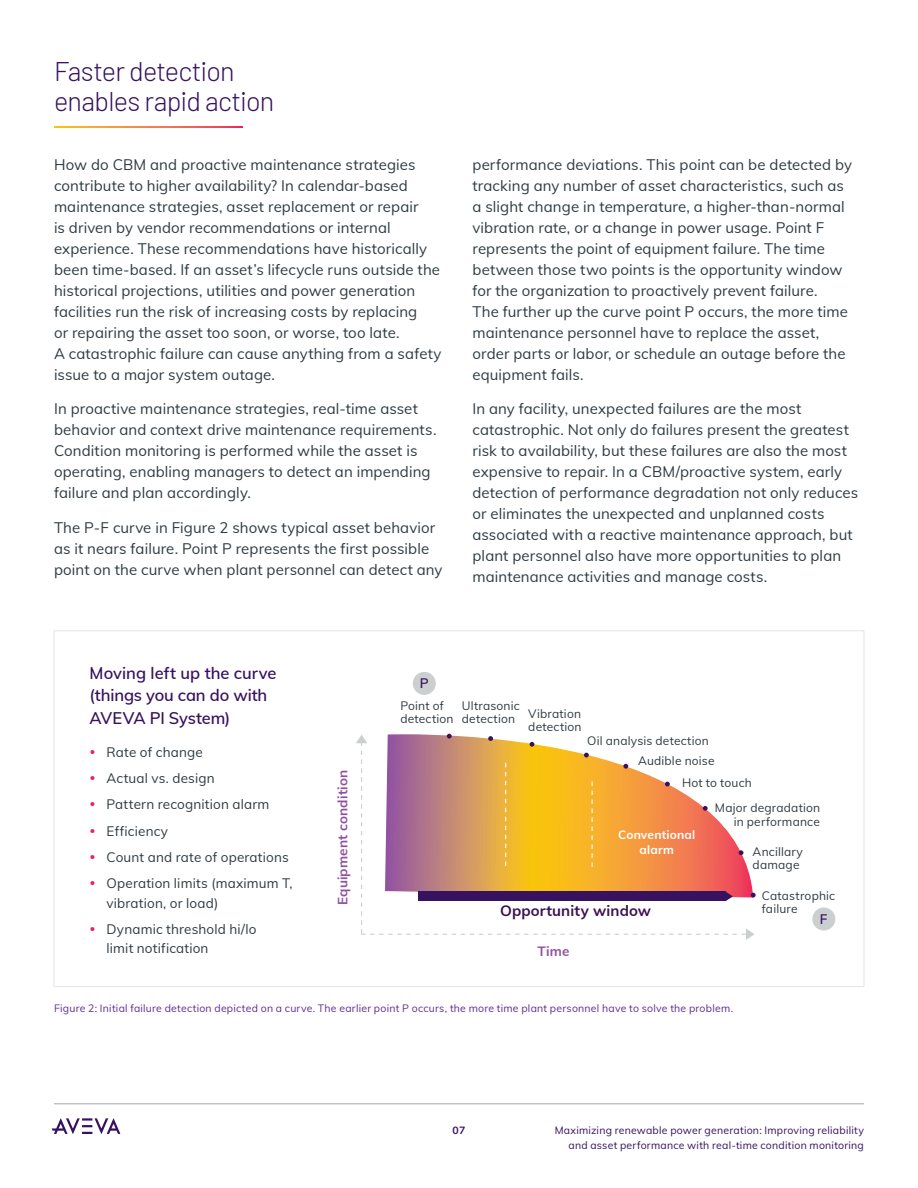
<style>
.page{position:relative;width:918px;height:1188px;background:#fff}
.page>*{position:absolute;margin:0;border:0;box-sizing:border-box;transform-origin:0 0}
.REBRAND_-_H3_Interna{font:300 27px/30px "Barlow";letter-spacing:-.025em;color:#371260}
.REBRAND_-_Subheadlin{font:600 16.5px/22.5px "Muli";letter-spacing:-.005em;color:#371260}
.Body_Copy{font:15px/21px "Muli";letter-spacing:.005em;color:#2f3b41}
.REBRAND_-_Subheadlin-2{font:700 15px "Muli";letter-spacing:.01em;color:#3d1152}
.t1{font:13.5px/19.5px "Muli";letter-spacing:.01em;color:#2f3b41}
.REBRAND_-_Subheadlin-3{font:700 13.5px "Muli";letter-spacing:.01em;color:#9252a1}
.REBRAND_-_Subheadlin-4{font:600 13.5px "Muli";color:#371260}
.REBRAND_-_Body_Copy{font:12px/13.5px "Muli";letter-spacing:.015em;color:#2f3b41}
.REBRAND_-_Subheadlin-5{font:700 12px/15px "Muli";letter-spacing:.015em;color:#fff;text-align:center}
.REBRAND_-_Image___Gr{font:10.5px "Muli";letter-spacing:.02em;color:#5a3092}
.t2{font:10.5px/15px "Muli";letter-spacing:.02em;color:#371260;text-align:right}
.t3{font:700 10.5px "Muli";color:#371260}
</style>
<div class="page">
<hr style="left:54px;top:1104px;width:810px;height:1px;background:#a3a7a9">
<svg style="left:52px;top:1118px;width:68px;height:16px"></svg>
<svg style="left:54px;top:126px;width:189px;height:2px"></svg>
<svg style="left:356px;top:734px;width:400px;height:206px"></svg>
<div style="left:413px;top:672px;width:23px;height:23px;background:#cccfd0;border-radius:50%"></div>
<div style="left:812px;top:907px;width:23px;height:23px;background:#cccfd0;border-radius:50%"></div>
<p class="REBRAND_-_H3_Interna" style="left:54px;top:54px;width:222px">Faster detection enables rapid action</p>
<p class="Body_Copy" style="left:54px;top:153px;width:389px">How do CBM and proactive maintenance strategies contribute to higher availability? In calendar-based maintenance strategies, asset replacement or repair<br>is driven by vendor recommendations or internal experience. These recommendations have historically been time-based. If an asset’s lifecycle runs outside the historical projections, utilities and power generation facilities run the risk of increasing costs by replacing<br>or repairing the asset too soon, or worse, too late.<br>A catastrophic failure can cause anything from a safety issue to a major system outage.</p>
<p class="Body_Copy" style="left:54px;top:398px;width:384px">In proactive maintenance strategies, real-time asset behavior and context drive maintenance requirements.<br>Condition monitoring is performed while the asset is operating, enabling managers to detect an impending failure and plan accordingly.</p>
<p class="Body_Copy" style="left:54px;top:516px;width:390px">The P-F curve in Figure 2 shows typical asset behavior as it nears failure. Point P represents the first possible point on the curve when plant personnel can detect any</p>
<p class="Body_Copy" style="left:472px;top:153px;width:381px">performance deviations. This point can be detected by tracking any number of asset characteristics, such as a slight change in temperature, a higher-than-normal vibration rate, or a change in power usage. Point F represents the point of equipment failure. The time between those two points is the opportunity window for the organization to proactively prevent failure.<br>The further up the curve point P occurs, the more time maintenance personnel have to replace the asset, order parts or labor, or schedule an outage before the equipment fails.</p>
<p class="Body_Copy" style="left:472px;top:398px;width:387px">In any facility, unexpected failures are the most catastrophic. Not only do failures present the greatest risk to availability, but these failures are also the most expensive to repair. In a CBM/proactive system, early detection of performance degradation not only reduces or eliminates the unexpected and unplanned costs associated with a reactive maintenance approach, but plant personnel also have more opportunities to plan maintenance activities and manage costs.</p>
<p class="REBRAND_-_Subheadlin" style="left:90px;top:661px;width:189px">Moving left up the curve (things you can do with<br>AVEVA PI System)</p>
<p class="t1" style="left:107px;top:742px;width:98px">Rate of change</p>
<p class="t1" style="left:107px;top:768px;width:110px">Actual vs. design</p>
<p class="t1" style="left:107px;top:794px;width:164px">Pattern recognition alarm</p>
<p class="t1" style="left:107px;top:820px;width:63px">Efficiency</p>
<p class="t1" style="left:107px;top:847px;width:184px">Count and rate of operations</p>
<p class="t1" style="left:107px;top:873px;width:188px">Operation limits (maximum T, vibration, or load)</p>
<p class="t1" style="left:107px;top:919px;width:152px">Dynamic threshold hi/lo limit notification</p>
<p class="REBRAND_-_Subheadlin-3" style="left:333px;top:905px;width:137px;rotate:-90deg">Equipment condition</p>
<p class="REBRAND_-_Subheadlin-4" style="left:420px;top:673px;width:10px">P</p>
<p class="REBRAND_-_Body_Copy" style="left:400px;top:698px;width:55px">Point of detection</p>
<p class="REBRAND_-_Body_Copy" style="left:462px;top:698px;width:59px">Ultrasonic detection</p>
<p class="REBRAND_-_Body_Copy" style="left:528px;top:706px;width:55px">Vibration detection</p>
<p class="REBRAND_-_Body_Copy" style="left:587px;top:734px;width:123px">Oil analysis detection</p>
<p class="REBRAND_-_Body_Copy" style="left:638px;top:753px;width:78px">Audible noise</p>
<p class="REBRAND_-_Body_Copy" style="left:682px;top:775px;width:71px">Hot to touch</p>
<p class="REBRAND_-_Body_Copy" style="left:715px;top:801px;width:107px;text-align:right">Major degradation in performance</p>
<p class="REBRAND_-_Body_Copy" style="left:753px;top:844px;width:52px">Ancillary damage</p>
<p class="REBRAND_-_Body_Copy" style="left:762px;top:888px;width:75px">Catastrophic failure</p>
<p class="REBRAND_-_Subheadlin-5" style="left:618px;top:827px;width:79px">Conventional alarm</p>
<p class="REBRAND_-_Subheadlin-2" style="left:500px;top:900px;width:153px">Opportunity window</p>
<p class="REBRAND_-_Subheadlin-3" style="left:537px;top:942px;width:34px">Time</p>
<p class="REBRAND_-_Subheadlin-4" style="left:820px;top:909px;width:9px">F</p>
<p class="REBRAND_-_Image___Gr" style="left:54px;top:1001px;width:681px">Figure 2: Initial failure detection depicted on a curve. The earlier point P occurs, the more time plant personnel have to solve the problem.</p>
<p class="t3" style="left:453px;top:1123px;width:14px">07</p>
<p class="t2" style="left:555px;top:1122px;width:311px">Maximizing renewable power generation: Improving reliability and asset performance with real-time condition monitoring</p>
</div>
